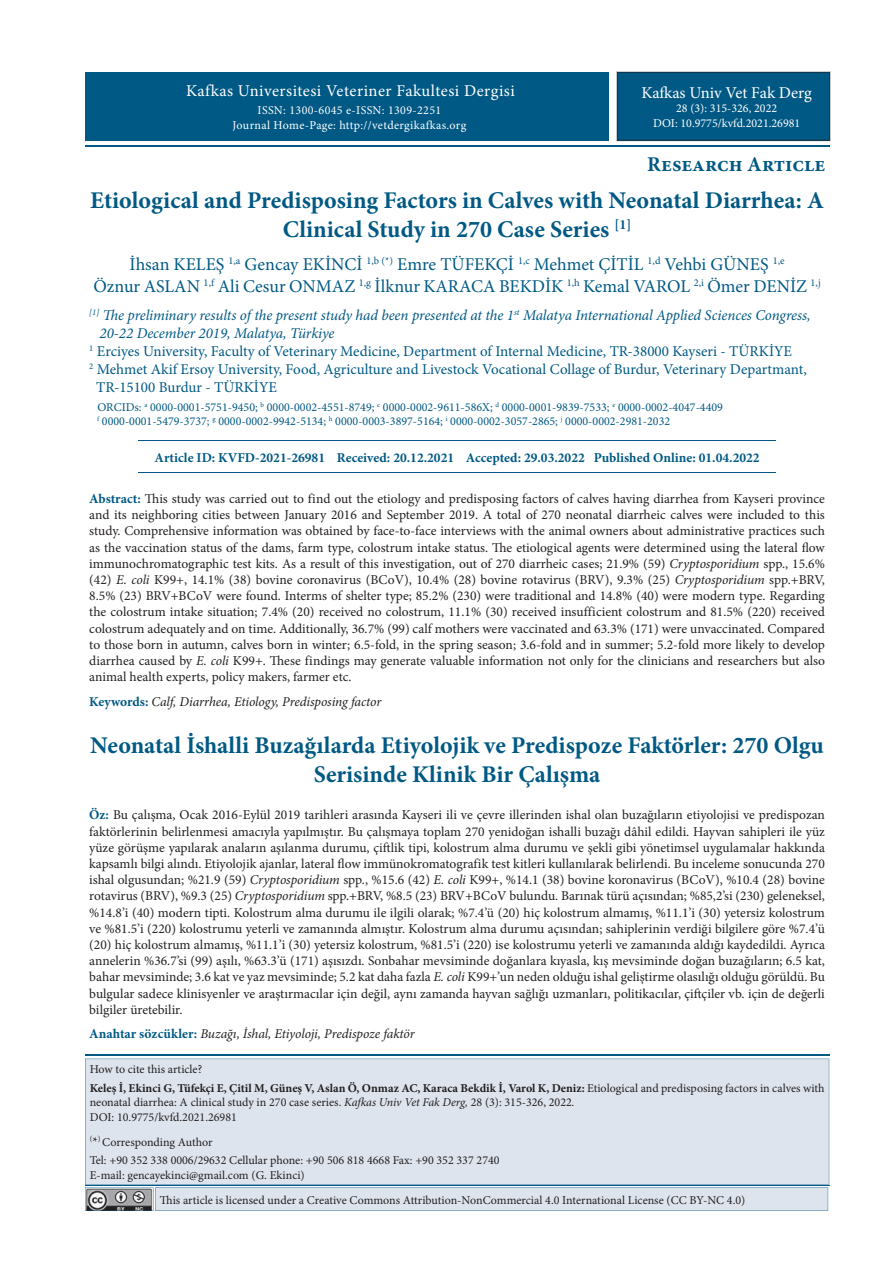
<style>
.page{position:relative;width:893px;height:1263px;background:#fff}
.page>*{position:absolute;margin:0;border:0;box-sizing:border-box;transform-origin:0 0}
.t1{font:700 24px/28.8px "Minion Pro";color:#005984;text-align:center}
.t2{font:700 21px "Minion Pro";color:#005984}
.t3{font:18px/21.6px "Minion Pro";color:#005984;text-align:center}
.t4{font:16.5px "Minion Pro";letter-spacing:.025em;color:#fff}
.t5{font:16.5px "Minion Pro";letter-spacing:-.005em;color:#fff}
.t6{font:15px "Minion Pro";color:#005984}
.t7{font:italic 15px "Minion Pro";letter-spacing:-.01em;color:#005984}
.t8{font:13.5px/16.2px "Minion Pro";color:#231f20;text-align:justify}
.t9{font:italic 13.5px "Minion Pro";letter-spacing:-.01em;color:#231f20}
.t10{font:700 13.5px "Minion Pro";color:#005984}
.t11{font:12px/14.4px "Minion Pro";color:#231f20}
.t12{font:12px/14.4px "Minion Pro";color:#005984}
.t13{font:700 12px/18.6px "Minion Pro";color:#231f20}
.t14{font:12px/14.2px "Minion Pro";letter-spacing:.02em;color:#fff;text-align:center}
.t15{font:12px/14.4px "Minion Pro";color:#fff;text-align:center}
.s1{font-weight:700;color:#005984}
.s2{font-style:italic}
.s3{font-weight:700;font-style:normal;color:#005984}
.s4{font-weight:400}
.s5{font-size:13.5px}
</style>
<div class="page">
<div style="left:85px;top:1059px;width:744px;height:125px;background:#dee4ed"></div>
<hr style="left:85px;top:1054px;width:744px;height:2px;background:#005984">
<hr style="left:85px;top:145px;width:744px;height:2px;background:#005984">
<hr style="left:138px;top:441px;width:638px;height:1px;background:#005984">
<hr style="left:138px;top:473px;width:638px;height:1px;background:#005984">
<div style="left:616px;top:72px;width:214px;height:69px;background:#005984"></div>
<div style="left:86px;top:72px;width:523px;height:68px;background:#005984"></div>
<svg style="left:85px;top:1187px;width:743px;height:24px;background:#d0d8e1"></svg>
<hr style="left:85px;top:1186px;width:744px;height:1px;background:#005984">
<p class="t4" style="left:186px;top:80px;width:330px">Kafkas Universitesi Veteriner Fakultesi Dergisi</p>
<p class="t14" style="left:233px;top:104px;width:235px">ISSN: 1300-6045 e-ISSN: 1309-2251<br>Journal Home-Page: http://vetdergikafkas.org</p>
<p class="t5" style="left:641px;top:82px;width:172px">Kafkas Univ Vet Fak Derg</p>
<p class="t15" style="left:653px;top:101px;width:149px">28 (3): 315-326, 2022<br>DOI: 10.9775/kvfd.2021.26981</p>
<h2 class="t2" style="left:647px;top:149px;width:180px">Research Article</h2>
<h1 class="t1" style="left:90px;top:185px;width:735px">Etiological and Predisposing Factors in Calves with Neonatal Diarrhea: A<br>Clinical Study in 270 Case Series <sup>[1]</sup></h1>
<h3 class="t3" style="left:94px;top:254px;width:729px">İhsan KELEŞ <sup>1,a</sup> Gencay EKİNCİ <sup>1,b</sup> <sup>(*)</sup> Emre TÜFEKÇİ <sup>1,c</sup> Mehmet ÇİTİL <sup>1,d</sup> Vehbi GÜNEŞ <sup>1,e<br></sup>Öznur ASLAN <sup>1,f</sup> Ali Cesur ONMAZ <sup>1,g</sup> İlknur KARACA BEKDİK <sup>1,h</sup> Kemal VAROL <sup>2,i</sup> Ömer DENİZ <sup>1,j</sup></h3>
<p class="t7" style="left:89px;top:305px;width:723px"><sup>[1]</sup> The preliminary results of the present study had been presented at the 1<sup>st</sup> Malatya International Applied Sciences Congress,</p>
<p class="t7" style="left:100px;top:323px;width:236px">20-22 December 2019, Malatya, Türkiye</p>
<p class="t6" style="left:89px;top:341px;width:704px"><sup>1</sup> Erciyes University, Faculty of Veterinary Medicine, Department of Internal Medicine, TR-38000 Kayseri - TÜRKİYE</p>
<p class="t6" style="left:89px;top:359px;width:719px"><sup>2</sup> Mehmet Akif Ersoy University, Food, Agriculture and Livestock Vocational Collage of Burdur, Veterinary Departmant,</p>
<p class="t6" style="left:96px;top:377px;width:182px">TR-15100 Burdur - TÜRKİYE</p>
<p class="t12" style="left:97px;top:400px;width:627px">ORCIDs: <sup>a</sup> 0000-0001-5751-9450; <sup>b</sup> 0000-0002-4551-8749; <sup>c</sup> 0000-0002-9611-586X; <sup>d</sup> 0000-0001-9839-7533; <sup>e</sup> 0000-0002-4047-4409 <sup>f</sup> 0000-0001-5479-3737; <sup>g</sup> 0000-0002-9942-5134; <sup>h</sup> 0000-0003-3897-5164; <sup>i</sup> 0000-0002-3057-2865; <sup>j</sup> 0000-0002-2981-2032</p>
<p class="t10" style="left:155px;top:448px;width:607px">Article ID: KVFD-2021-26981 Received: 20.12.2021 Accepted: 29.03.2022 Published Online: 01.04.2022</p>
<p class="t8" style="left:89px;top:491px;width:737px"><span class="s1">Abstract:</span> This study was carried out to find out the etiology and predisposing factors of calves having diarrhea from Kayseri province and its neighboring cities between January 2016 and September 2019. A total of 270 neonatal diarrheic calves were included to this study. Comprehensive information was obtained by face-to-face interviews with the animal owners about administrative practices such as the vaccination status of the dams, farm type, colostrum intake status. The etiological agents were determined using the lateral flow immunochromatographic test kits. As a result of this investigation, out of 270 diarrheic cases; 21.9% (59) <span class="s2">Cryptosporidium</span> spp., 15.6% (42) <span class="s2">E. coli</span> K99+, 14.1% (38) bovine coronavirus (BCoV), 10.4% (28) bovine rotavirus (BRV), 9.3% (25) <span class="s2">Cryptosporidium</span> spp.+BRV, 8.5% (23) BRV+BCoV were found. Interms of shelter type; 85.2% (230) were traditional and 14.8% (40) were modern type. Regarding the colostrum intake situation; 7.4% (20) received no colostrum, 11.1% (30) received insufficient colostrum and 81.5% (220) received colostrum adequately and on time. Additionally, 36.7% (99) calf mothers were vaccinated and 63.3% (171) were unvaccinated. Compared to those born in autumn, calves born in winter; 6.5-fold, in the spring season; 3.6-fold and in summer; 5.2-fold more likely to develop diarrhea caused by <span class="s2">E. coli</span> K99+. These findings may generate valuable information not only for the clinicians and researchers but also animal health experts, policy makers, farmer etc.</p>
<p class="t9" style="left:89px;top:692px;width:294px"><span class="s3">Keywords:</span> Calf, Diarrhea, Etiology, Predisposing factor</p>
<h1 class="t1" style="left:90px;top:730px;width:735px">Neonatal İshalli Buzağılarda Etiyolojik ve Predispoze Faktörler: 270 Olgu<br>Serisinde Klinik Bir Çalışma</h1>
<p class="t8" style="left:89px;top:807px;width:737px"><span class="s1">Öz:</span> Bu çalışma, Ocak 2016-Eylül 2019 tarihleri arasında Kayseri ili ve çevre illerinden ishal olan buzağıların etiyolojisi ve predispozan faktörlerinin belirlenmesi amacıyla yapılmıştır. Bu çalışmaya toplam 270 yenidoğan ishalli buzağı dâhil edildi. Hayvan sahipleri ile yüz yüze görüşme yapılarak anaların aşılanma durumu, çiftlik tipi, kolostrum alma durumu ve şekli gibi yönetimsel uygulamalar hakkında kapsamlı bilgi alındı. Etiyolojik ajanlar, lateral flow immünokromatografik test kitleri kullanılarak belirlendi. Bu inceleme sonucunda 270 ishal olgusundan; %21.9 (59) <span class="s2">Cryptosporidium</span> spp., %15.6 (42) <span class="s2">E. coli</span> K99+, %14.1 (38) bovine koronavirus (BCoV), %10.4 (28) bovine rotavirus (BRV), %9.3 (25) <span class="s2">Cryptosporidium</span> spp.+BRV, %8.5 (23) BRV+BCoV bulundu. Barınak türü açısından; %85,2’si (230) geleneksel, %14.8’i (40) modern tipti. Kolostrum alma durumu ile ilgili olarak; %7.4’ü (20) hiç kolostrum almamış, %11.1’i (30) yetersiz kolostrum ve %81.5’i (220) kolostrumu yeterli ve zamanında almıştır. Kolostrum alma durumu açısından; sahiplerinin verdiği bilgilere göre %7.4’ü (20) hiç kolostrum almamış, %11.1’i (30) yetersiz kolostrum, %81.5’i (220) ise kolostrumu yeterli ve zamanında aldığı kaydedildi. Ayrıca annelerin %36.7’si (99) aşılı, %63.3’ü (171) aşısızdı. Sonbahar mevsiminde doğanlara kıyasla, kış mevsiminde doğan buzağıların; 6.5 kat, bahar mevsiminde; 3.6 kat ve yaz mevsiminde; 5.2 kat daha fazla <span class="s2">E. coli</span> K99+’un neden olduğu ishal geliştirme olasılığı olduğu görüldü. Bu bulgular sadece klinisyenler ve araştırmacılar için değil, aynı zamanda hayvan sağlığı uzmanları, politikacılar, çiftçiler vb. için de değerli bilgiler üretebilir.</p>
<p class="t9" style="left:89px;top:1025px;width:327px"><span class="s3">Anahtar sözcükler:</span> Buzağı, İshal, Etiyoloji, Predispoze faktör</p>
<p class="t13" style="left:90px;top:1060px;width:736px"><span class="s4">How to cite this article?<br></span>Keleş İ, Ekinci G, Tüfekçi E, Çitil M, Güneş V, Aslan Ö, Onmaz AC, Karaca Bekdik İ, Varol K, Deniz: <span class="s4">Etiological and predisposing factors in calves with</span></p>
<p class="t11" style="left:90px;top:1095px;width:486px">neonatal diarrhea: A clinical study in 270 case series. <span class="s2">Kafkas Univ Vet Fak Derg,</span> 28 (3): 315-326, 2022<span class="s2">.<br></span>DOI: 10.9775/kvfd.2021.26981</p>
<p class="t11" style="left:90px;top:1133px;width:411px;line-height:18.6px"><sup>(</sup><span class="s5">*</span><sup>)</sup> Corresponding Author<br>Tel: +90 352 338 0006/29632 Cellular phone: +90 506 818 4668 Fax: +90 352 337 2740</p>
<p class="t11" style="left:90px;top:1168px;width:217px">E-mail: gencayekinci@gmail.com (G. Ekinci)</p>
<p class="t11" style="left:160px;top:1192px;width:587px">This article is licensed under a Creative Commons Attribution-NonCommercial 4.0 International License (CC BY-NC 4.0)</p>
</div>
